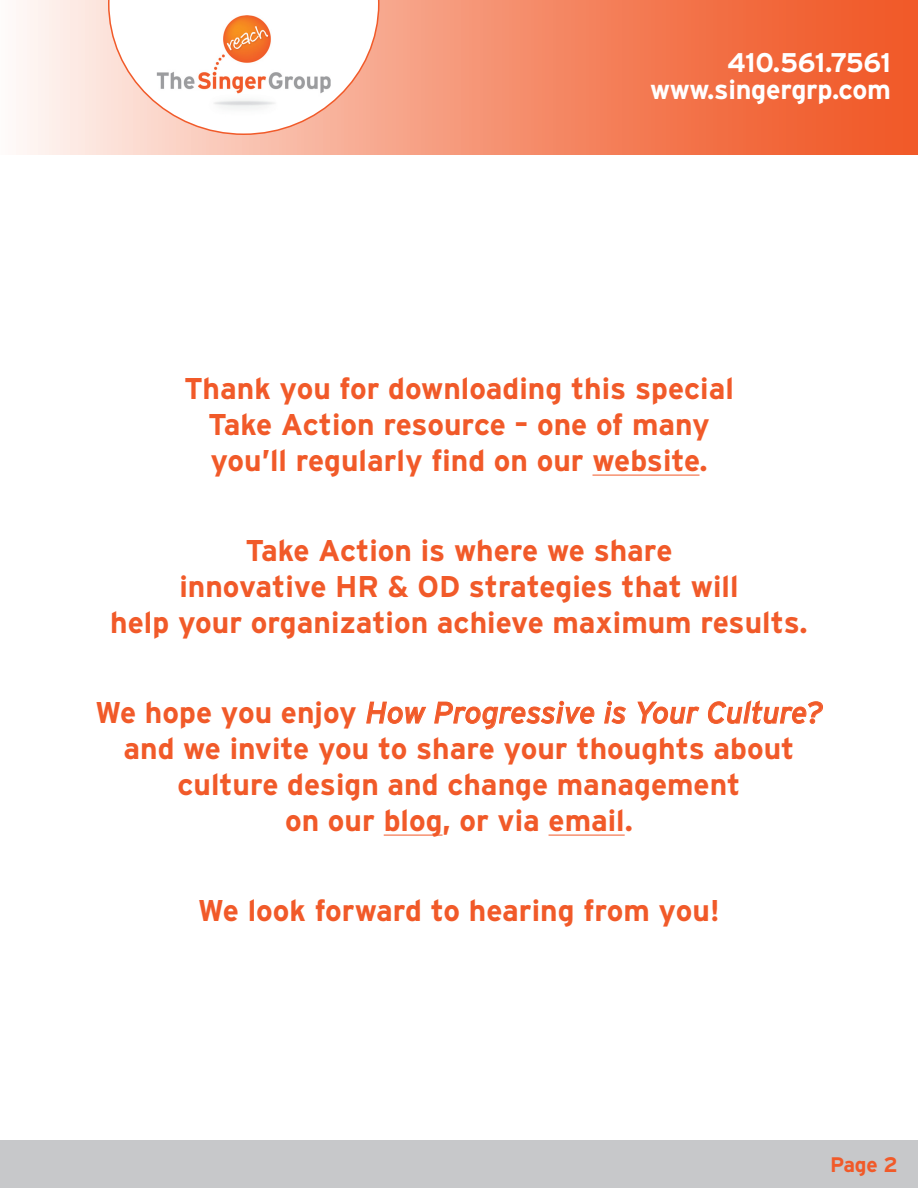
<style>
.page{position:relative;width:918px;height:1188px;background:#fff}
.page>*{position:absolute;margin:0;border:0;box-sizing:border-box;transform-origin:0 0}
.t1{font:700 30px/36px "Interstate";color:#f15a29;text-align:center}
.t2{font:700 27px/27px "Interstate";letter-spacing:-.01em;color:#fff;text-align:right}
.t3{font:700 21px "Interstate";color:#f15a29}
.s1{font-weight:400;font-style:italic}
</style>
<div class="page">
<svg style="left:19px;top:0;width:899px;height:155px;background:#f48e6d"></svg>
<svg style="left:108px;top:0;width:272px;height:135px"></svg>
<div style="left:0;top:1141px;width:918px;height:47px;background:#c7c8ca"></div>
<hr style="left:592px;top:475px;width:108px;height:1px;background:#f15a29">
<hr style="left:384px;top:835px;width:59px;height:1px;background:#f15a29">
<hr style="left:549px;top:835px;width:76px;height:1px;background:#f15a29">
<svg style="left:366px;top:701px;width:61px;height:23px"></svg>
<svg style="left:434px;top:701px;width:161px;height:29px"></svg>
<svg style="left:604px;top:701px;width:22px;height:23px"></svg>
<svg style="left:637px;top:701px;width:63px;height:23px"></svg>
<svg style="left:708px;top:700px;width:115px;height:24px"></svg>
<p class="t2" style="left:650px;top:48px;width:242px">410.561.7561 www.singergrp.com</p>
<p class="t1" style="left:184px;top:370px;width:551px">Thank you for downloading this special<br>Take Action resource – one of many you’ll regularly find on our website.</p>
<p class="t1" style="left:110px;top:532px;width:699px">Take Action is where we share<br>innovative HR &amp; OD strategies that will<br>help your organization achieve maximum results.</p>
<p class="t1" style="left:95px;top:694px;width:729px">We hope you enjoy <span class="s1">How Progressive is Your Culture? </span>and we invite you to share your thoughts about culture design and change management<br>on our blog, or via email.</p>
<p class="t1" style="left:198px;top:892px;width:524px">We look forward to hearing from you!</p>
<p class="t3" style="left:830px;top:1153px;width:69px">Page 2</p>
</div>
